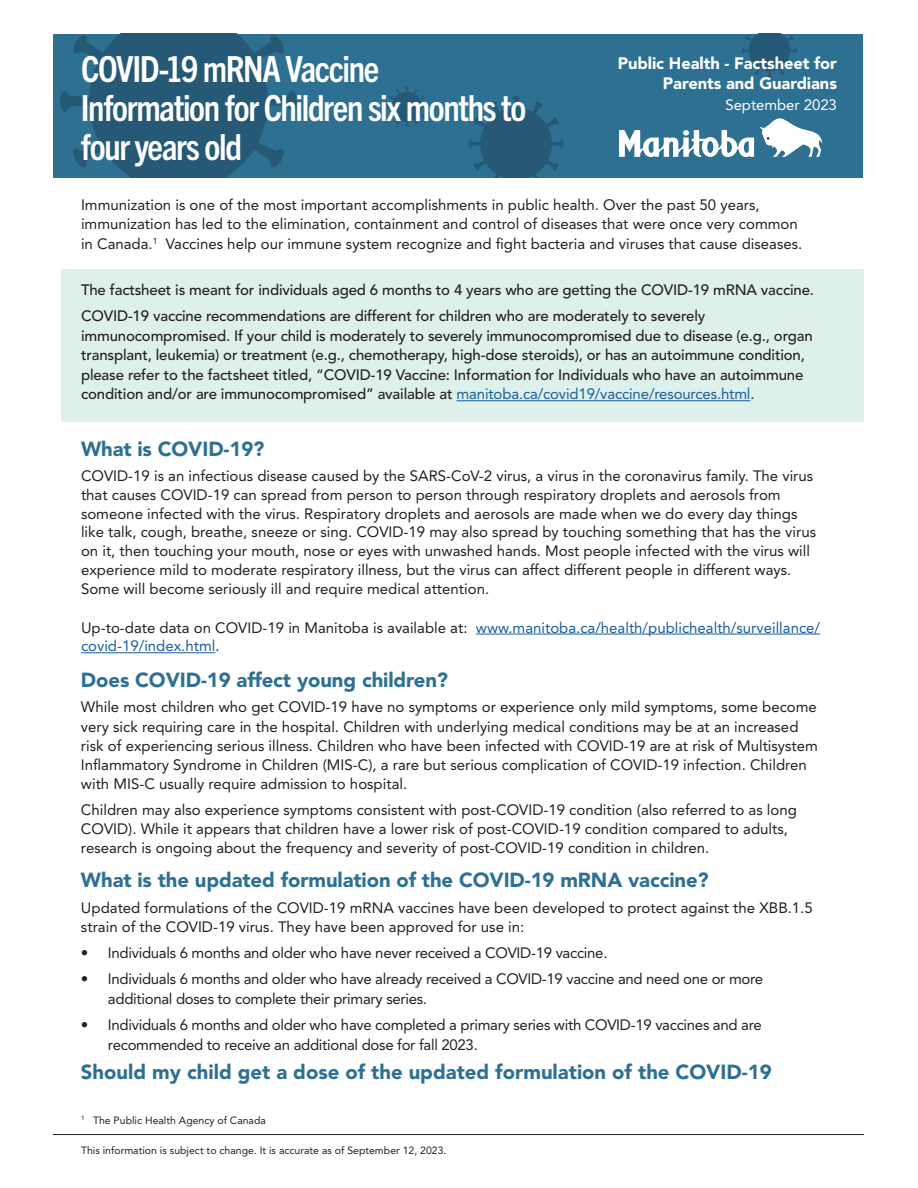
<style>
.page{position:relative;width:918px;height:1188px;background:#fff}
.page>*{position:absolute;margin:0;border:0;box-sizing:border-box;transform-origin:0 0}
.t1{font:700 condensed 36px/39px "Trade Gothic Next LT Pro";letter-spacing:-.04em;color:#fff}
.body{font:900 20.25px "Avenir LT Std";letter-spacing:-.005em;color:#2e7092}
.subhead{font:900 20.25px "Avenir LT Std";color:#2e7092}
.body-2{font:900 16.5px/20.9px "Avenir LT Std";letter-spacing:-.005em;color:#fff;text-align:right}
.body-3{font:15px/19.2px "Avenir LT Std";color:#231f20}
.body-4{font:500 15px/19.5px "Avenir LT Std";letter-spacing:-.01em;color:#231f20}
.body-5{font:15px/19.5px "Avenir LT Std";letter-spacing:-.02em;color:#231f20}
.body-6{font:15px "Avenir LT Std";color:#175d9e}
.body-7{font:15px "Avenir LT Std";letter-spacing:-.005em;color:#fff}
.footnote{font:10.5px "Avenir LT Std";color:#231f20}
.s1{font-weight:400;color:#175d9e}
.s2{font-weight:400}
.s3{color:#231f20}
</style>
<div class="page">
<hr style="left:53px;top:1134px;width:811px;height:1px;background:#231f20">
<div style="left:62px;top:269px;width:802px;height:152px;background:#ddf0eb"></div>
<div style="left:53px;top:34px;width:809px;height:143px;background:#2e7092"></div>
<svg style="left:60px;top:34px;width:237px;height:143px"></svg>
<svg style="left:468px;top:96px;width:96px;height:81px"></svg>
<svg style="left:387px;top:87px;width:40px;height:40px"></svg>
<svg style="left:742px;top:34px;width:55px;height:44px"></svg>
<hr style="left:457px;top:400px;width:293px;height:1px;background:#175d9e">
<hr style="left:476px;top:634px;width:344px;height:1px;background:#175d9e">
<hr style="left:81px;top:652px;width:134px;height:1px;background:#175d9e">
<svg style="left:760px;top:118px;width:62px;height:39px"></svg>
<svg style="left:619px;top:130px;width:135px;height:27px"></svg>
<p class="t1" style="left:81px;top:47px;width:447px">COVID-19 mRNA Vaccine<br>Information for Children six months to four years old</p>
<p class="body-2" style="left:618px;top:52px;width:221px">Public Health - Factsheet for<br>Parents and Guardians</p>
<p class="body-7" style="left:725px;top:96px;width:113px">September 2023</p>
<p class="body-3" style="left:81px;top:195px;width:723px">Immunization is one of the most important accomplishments in public health. Over the past 50 years, immunization has led to the elimination, containment and control of diseases that were once very common in Canada.<sup>1</sup> Vaccines help our immune system recognize and fight bacteria and viruses that cause diseases.</p>
<p class="body-4" style="left:81px;top:280px;width:735px">The factsheet is meant for individuals aged 6 months to 4 years who are getting the COVID-19 mRNA vaccine.</p>
<p class="body-4" style="left:81px;top:307px;width:733px">COVID-19 vaccine recommendations are different for children who are moderately to severely immunocompromised. If your child is moderately to severely immunocompromised due to disease (e.g., organ transplant, leukemia) or treatment (e.g., chemotherapy, high-dose steroids), or has an autoimmune condition, please refer to the factsheet titled, “COVID-19 Vaccine: Information for Individuals who have an autoimmune condition and/or are immunocompromised” available at <span class="s1">manitoba.ca/covid19/vaccine/resources.html</span><span class="s2">.</span></p>
<p class="body" style="left:81px;top:436px;width:185px">What is COVID-19?</p>
<p class="body-3" style="left:81px;top:467px;width:737px;line-height:18.8px">COVID-19 is an infectious disease caused by the SARS-CoV-2 virus, a virus in the coronavirus family. The virus that causes COVID-19 can spread from person to person through respiratory droplets and aerosols from someone infected with the virus. Respiratory droplets and aerosols are made when we do every day things like talk, cough, breathe, sneeze or sing. COVID-19 may also spread by touching something that has the virus on it, then touching your mouth, nose or eyes with unwashed hands. Most people infected with the virus will experience mild to moderate respiratory illness, but the virus can affect different people in different ways.<br>Some will become seriously ill and require medical attention.</p>
<p class="body-3" style="left:81px;top:618px;width:388px">Up-to-date data on COVID-19 in Manitoba is available at:</p>
<p class="body-6" style="left:476px;top:619px;width:346px">www.manitoba.ca/health/publichealth/surveillance/</p>
<p class="body-6" style="left:81px;top:637px;width:140px">covid-19/index.html<span class="s3">.</span></p>
<p class="body" style="left:81px;top:667px;width:369px">Does COVID-19 affect young children?</p>
<p class="body-3" style="left:81px;top:698px;width:738px">While most children who get COVID-19 have no symptoms or experience only mild symptoms, some become very sick requiring care in the hospital. Children with underlying medical conditions may be at an increased risk of experiencing serious illness. Children who have been infected with COVID-19 are at risk of Multisystem Inflammatory Syndrome in Children (MIS-C), a rare but serious complication of COVID-19 infection. Children with MIS-C usually require admission to hospital.</p>
<p class="body-3" style="left:81px;top:800px;width:717px">Children may also experience symptoms consistent with post-COVID-19 condition (also referred to as long<br>COVID). While it appears that children have a lower risk of post-COVID-19 condition compared to adults, research is ongoing about the frequency and severity of post-COVID-19 condition in children.</p>
<p class="body" style="left:81px;top:867px;width:629px">What is the updated formulation of the COVID-19 mRNA vaccine?</p>
<p class="body-3" style="left:81px;top:898px;width:733px">Updated formulations of the COVID-19 mRNA vaccines have been developed to protect against the XBB.1.5 strain of the COVID-19 virus. They have been approved for use in:</p>
<p class="body-5" style="left:81px;top:943px;width:528px">• Individuals 6 months and older who have never received a COVID-19 vaccine.</p>
<p class="body-5" style="left:108px;top:969px;width:657px;text-indent:-27px">• Individuals 6 months and older who have already received a COVID-19 vaccine and need one or more additional doses to complete their primary series.</p>
<p class="body-5" style="left:108px;top:1015px;width:655px;text-indent:-27px">• Individuals 6 months and older who have completed a primary series with COVID-19 vaccines and are recommended to receive an additional dose for fall 2023.</p>
<p class="subhead" style="left:81px;top:1059px;width:692px">Should my child get a dose of the updated formulation of the COVID-19</p>
<p class="footnote" style="left:81px;top:1114px;width:186px"><sup>1</sup> The Public Health Agency of Canada</p>
<p class="footnote" style="left:81px;top:1145px;width:367px">This information is subject to change. It is accurate as of September 12, 2023.</p>
</div>
